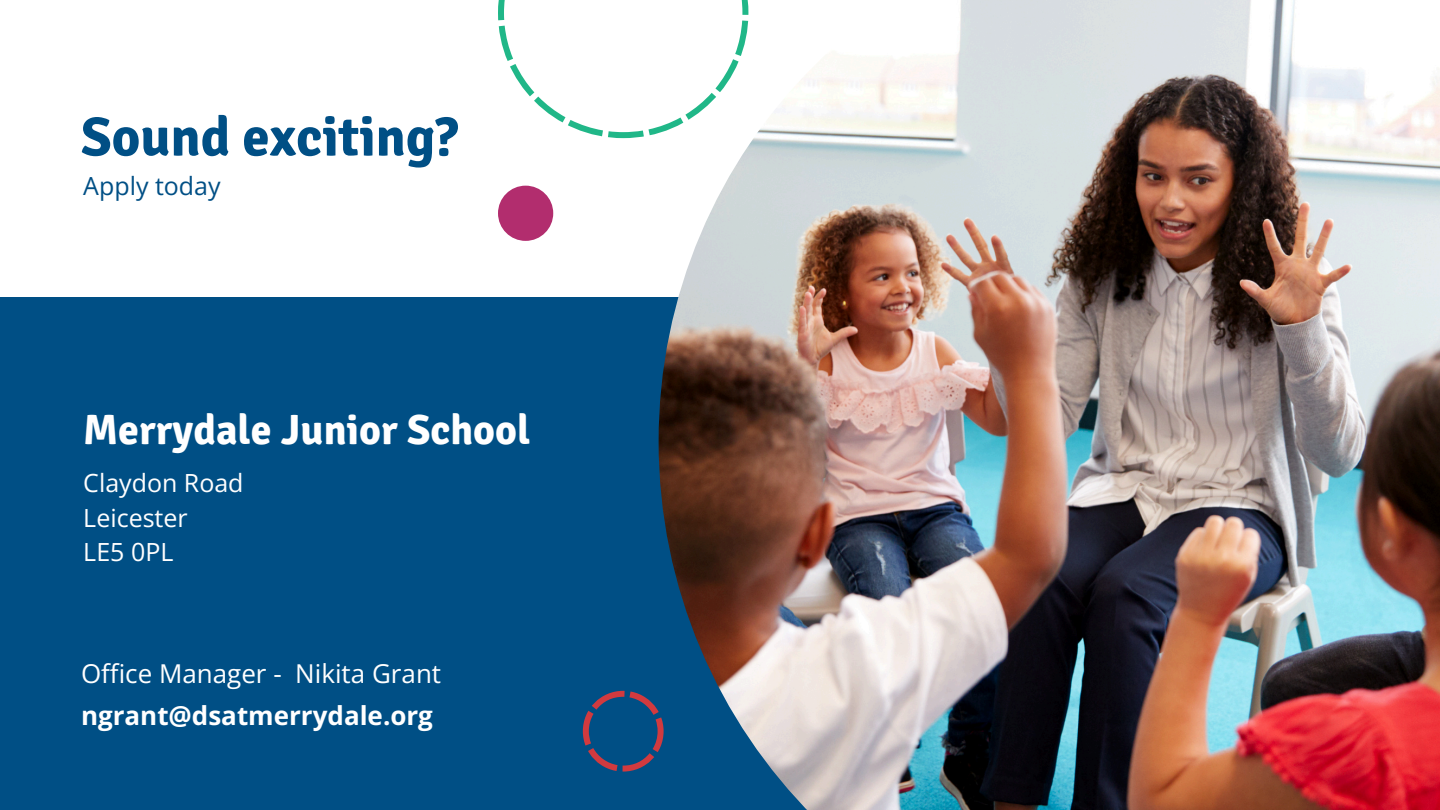
<style>
.page{position:relative;width:1440px;height:810px;background:#fff}
.page>*{position:absolute;margin:0;border:0;box-sizing:border-box;transform-origin:0 0}
.t1{font:700 55px "Signika";color:#004f85}
.t2{font:700 42px "Signika";color:#fff}
.t3{font:26px "Open Sans";color:#fff}
.t4{font:700 26px "Open Sans";color:#fff}
.t5{font:25px "Open Sans";color:#fff}
.t6{font:25px "Open Sans";color:#004f85}
</style>
<div class="page">
<div style="left:0;top:297px;width:919px;height:513px;background:#004f85"></div>
<svg style="left:498px;top:0;width:161px;height:138px"></svg>
<img style="left:659px;top:0;width:781px;height:810px">
<svg style="left:583px;top:691px;width:81px;height:81px"></svg>
<div style="left:498px;top:186px;width:55px;height:55px;background:#b22d6e;border-radius:50%"></div>
<h1 class="t1" style="left:81px;top:104px;width:379px">Sound exciting?</h1>
<p class="t6" style="left:83px;top:169px;width:139px">Apply today</p>
<h2 class="t2" style="left:83px;top:405px;width:448px">Merrydale Junior School</h2>
<p class="t5" style="left:83px;top:466px;width:162px">Claydon Road</p>
<p class="t5" style="left:83px;top:500px;width:106px">Leicester</p>
<p class="t5" style="left:83px;top:535px;width:92px">LE5 0PL</p>
<p class="t3" style="left:81px;top:655px;width:362px">Office Manager - Nikita Grant</p>
<h3 class="t4" style="left:81px;top:697px;width:353px">ngrant@dsatmerrydale.org</h3>
</div>
